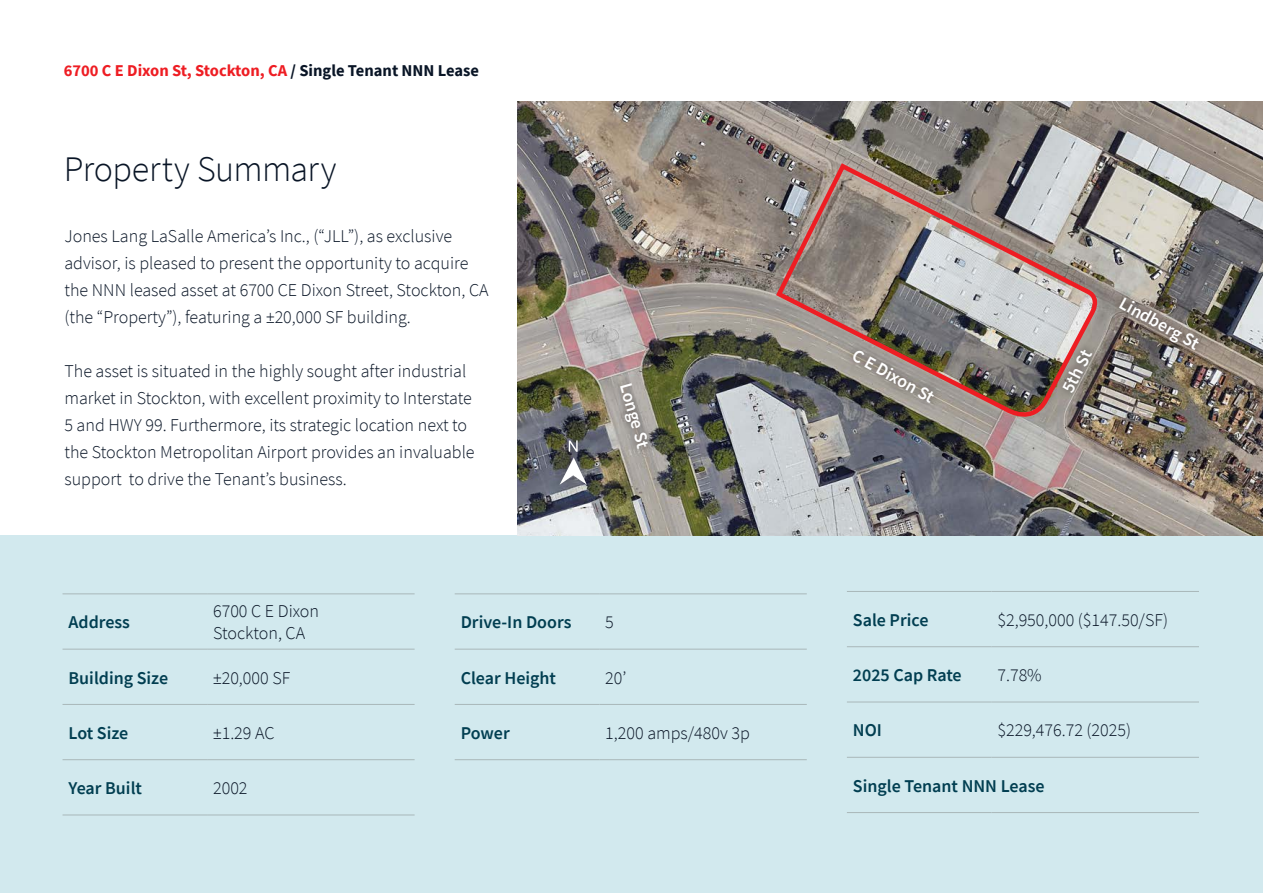
<style>
.page{position:relative;width:1263px;height:893px;background:#fff}
.page>*{position:absolute;margin:0;border:0;box-sizing:border-box;transform-origin:0 0}
.Section_heading_-_24pt{font:300 36px "Source Sans Pro";letter-spacing:-.015em;color:#091526}
.Body_Text__Can_be_10_or_12pt{font:300 18px/27px "Source Sans Pro";color:#091526}
.Table_-_Row_Header{font:600 18px "Source Sans Pro";color:#013e51}
.Table_-_Body{font:300 18px/21.6px "Source Sans Pro";color:#091526}
.Table_-_Row_Header-2{font:600 18px "Source Sans Pro";color:#fff}
.t1{font:700 16.5px "Source Sans Pro";color:#ee1d23}
.s1{color:#091526}
</style>
<div class="page">
<div style="left:0;top:536px;width:1263px;height:357px;background:#d2e9ee"></div>
<img style="left:517px;top:101px;width:746px;height:435px">
<div style="left:547px;top:428px;width:52px;height:68px;background:#231f20;opacity:.5"></div>
<svg style="left:560px;top:440px;width:27px;height:45px"></svg>
<img style="left:773px;top:160px;width:334px;height:271px">
<div style="left:845px;top:342px;width:97px;height:70px;background:#231f20;opacity:.75"></div>
<div style="left:612px;top:375px;width:44px;height:82px;background:#231f20;opacity:.75"></div>
<div style="left:1111px;top:289px;width:96px;height:69px;background:#231f20;opacity:.75"></div>
<div style="left:1054px;top:342px;width:47px;height:59px;background:#231f20;opacity:.75"></div>
<hr style="left:63px;top:593px;width:144px;height:1px;background:#a9b7b9">
<hr style="left:207px;top:593px;width:208px;height:1px;background:#a9b7b9">
<hr style="left:207px;top:815px;width:208px;height:1px;background:#a9b7b9">
<hr style="left:63px;top:649px;width:144px;height:1px;background:#a9b7b9">
<hr style="left:207px;top:649px;width:208px;height:1px;background:#a9b7b9">
<hr style="left:63px;top:704px;width:144px;height:1px;background:#a9b7b9">
<hr style="left:207px;top:704px;width:208px;height:1px;background:#a9b7b9">
<hr style="left:63px;top:759px;width:144px;height:1px;background:#a9b7b9">
<hr style="left:207px;top:759px;width:208px;height:1px;background:#a9b7b9">
<hr style="left:63px;top:815px;width:144px;height:1px;background:#a9b7b9">
<hr style="left:599px;top:593px;width:208px;height:1px;background:#a9b7b9">
<hr style="left:455px;top:593px;width:144px;height:1px;background:#a9b7b9">
<hr style="left:455px;top:649px;width:144px;height:1px;background:#a9b7b9">
<hr style="left:599px;top:649px;width:208px;height:1px;background:#a9b7b9">
<hr style="left:455px;top:704px;width:144px;height:1px;background:#a9b7b9">
<hr style="left:599px;top:704px;width:208px;height:1px;background:#a9b7b9">
<hr style="left:455px;top:759px;width:144px;height:1px;background:#a9b7b9">
<hr style="left:599px;top:759px;width:208px;height:1px;background:#a9b7b9">
<hr style="left:991px;top:646px;width:208px;height:1px;background:#a9b7b9">
<hr style="left:847px;top:591px;width:144px;height:1px;background:#a9b7b9">
<hr style="left:991px;top:591px;width:208px;height:1px;background:#a9b7b9">
<hr style="left:847px;top:646px;width:144px;height:1px;background:#a9b7b9">
<hr style="left:847px;top:702px;width:144px;height:1px;background:#a9b7b9">
<hr style="left:991px;top:702px;width:208px;height:1px;background:#a9b7b9">
<hr style="left:847px;top:757px;width:144px;height:1px;background:#a9b7b9">
<hr style="left:991px;top:757px;width:208px;height:1px;background:#a9b7b9">
<hr style="left:847px;top:812px;width:144px;height:1px;background:#a9b7b9">
<hr style="left:991px;top:812px;width:208px;height:1px;background:#a9b7b9">
<p class="t1" style="left:64px;top:60px;width:417px">6700 C E Dixon St, Stockton, CA <span class="s1">/ Single Tenant NNN Lease</span></p>
<p class="Section_heading_-_24pt" style="left:64px;top:147px;width:274px">Property Summary</p>
<p class="Body_Text__Can_be_10_or_12pt" style="left:64px;top:222px;width:426px">Jones Lang LaSalle America’s Inc., (“JLL”), as exclusive advisor, is pleased to present the opportunity to acquire the NNN leased asset at 6700 CE Dixon Street, Stockton, CA (the “Property”), featuring a ±20,000 SF building.</p>
<p class="Body_Text__Can_be_10_or_12pt" style="left:64px;top:357px;width:412px">The asset is situated in the highly sought after industrial market in Stockton, with excellent proximity to Interstate 5 and HWY 99. Furthermore, its strategic location next to the Stockton Metropolitan Airport provides an invaluable support to drive the Tenant’s business.</p>
<p class="Table_-_Row_Header-2" style="left:637px;top:380px;width:68px;rotate:74deg">Longe St</p>
<p class="Table_-_Row_Header" style="left:69px;top:610px;width:63px">Address</p>
<p class="Table_-_Body" style="left:213px;top:601px;width:108px">6700 C E Dixon<br>Stockton, CA</p>
<p class="Table_-_Row_Header" style="left:69px;top:666px;width:101px">Building Size</p>
<p class="Table_-_Body" style="left:213px;top:667px;width:79px">±20,000 SF</p>
<p class="Table_-_Row_Header" style="left:69px;top:721px;width:61px">Lot Size</p>
<p class="Table_-_Body" style="left:213px;top:722px;width:63px">±1.29 AC</p>
<p class="Table_-_Row_Header" style="left:69px;top:776px;width:75px">Year Built</p>
<p class="Table_-_Body" style="left:213px;top:777px;width:36px">2002</p>
<p class="Table_-_Row_Header" style="left:461px;top:610px;width:112px">Drive-In Doors</p>
<p class="Body_Text__Can_be_10_or_12pt" style="left:605px;top:609px;width:10px">5</p>
<p class="Table_-_Row_Header" style="left:461px;top:666px;width:97px">Clear Height</p>
<p class="Body_Text__Can_be_10_or_12pt" style="left:605px;top:664px;width:23px">20’</p>
<p class="Table_-_Row_Header" style="left:461px;top:721px;width:51px">Power</p>
<p class="Body_Text__Can_be_10_or_12pt" style="left:605px;top:719px;width:146px">1,200 amps/480v 3p</p>
<p class="Table_-_Row_Header-2" style="left:859px;top:344px;width:92px;rotate:29deg">C E Dixon St</p>
<p class="Table_-_Row_Header-2" style="left:1056px;top:386px;width:47px;rotate:-63deg">5th St</p>
<p class="Table_-_Row_Header-2" style="left:1126px;top:291px;width:90px;rotate:29deg">Lindberg St</p>
<p class="Table_-_Row_Header" style="left:853px;top:608px;width:77px">Sale Price</p>
<p class="Body_Text__Can_be_10_or_12pt" style="left:997px;top:606px;width:172px">$2,950,000 ($147.50/SF)</p>
<p class="Table_-_Row_Header" style="left:853px;top:663px;width:110px">2025 Cap Rate</p>
<p class="Body_Text__Can_be_10_or_12pt" style="left:997px;top:662px;width:46px">7.78%</p>
<p class="Table_-_Row_Header" style="left:853px;top:719px;width:31px">NOI</p>
<p class="Body_Text__Can_be_10_or_12pt" style="left:997px;top:717px;width:135px">$229,476.72 (2025)</p>
<p class="Table_-_Row_Header" style="left:853px;top:774px;width:193px">Single Tenant NNN Lease</p>
</div>
